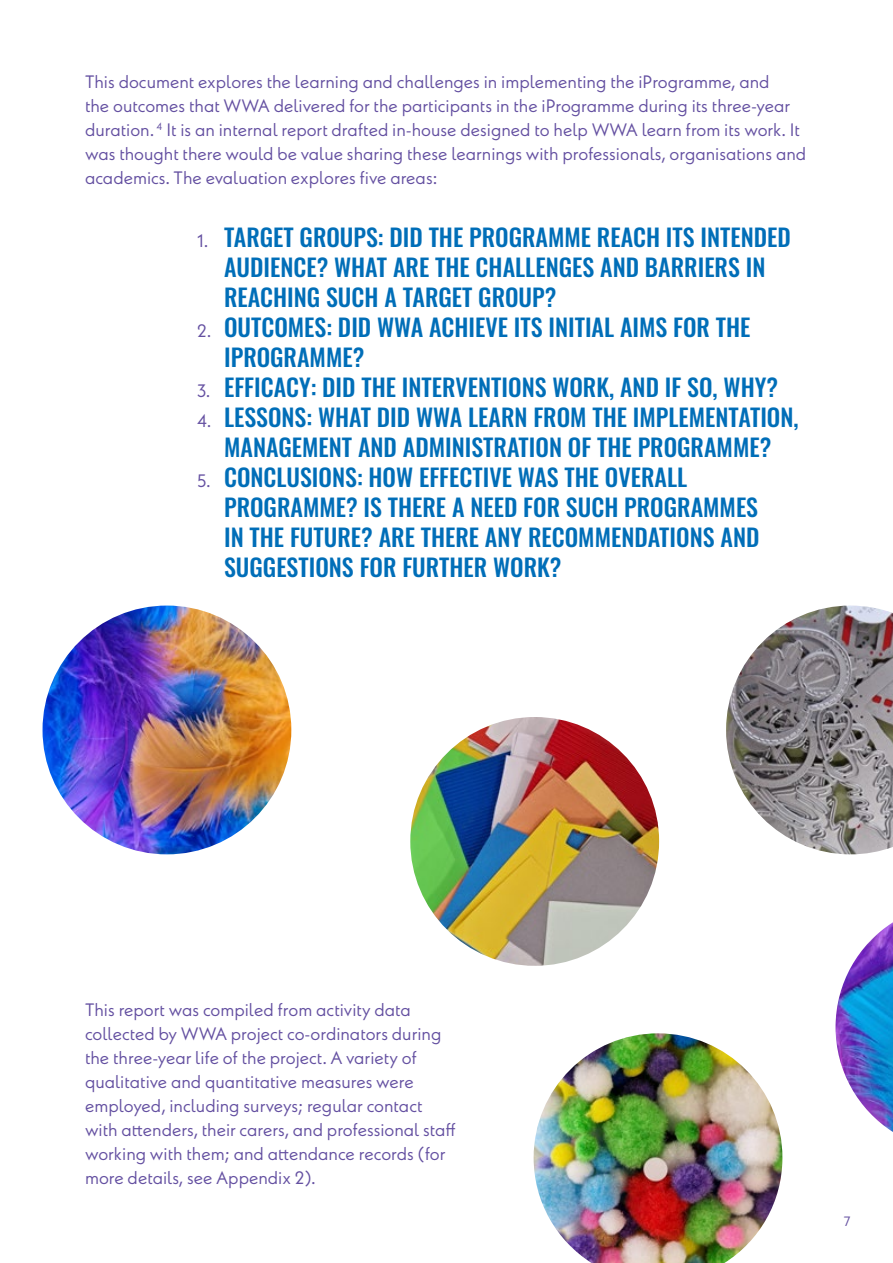
<style>
.page{position:relative;width:893px;height:1263px;background:#fff}
.page>*{position:absolute;margin:0;border:0;box-sizing:border-box;transform-origin:0 0}
.t1{font:500 24px/30px "Oswald";color:#006eb8}
.t2{font:18px/24px "Neue Kabel";color:#6450a1}
.t3{font:13.5px "Neue Kabel";color:#6450a1}
.s1{font-family:"Neue Kabel";font-weight:400;font-size:18px;color:#6450a1}
</style>
<div class="page">
<img style="left:43px;top:605px;width:248px;height:249px;border-radius:124px">
<img style="left:410px;top:717px;width:249px;height:249px;border-radius:124px">
<img style="left:726px;top:605px;width:167px;height:249px">
<img style="left:835px;top:922px;width:58px;height:210px">
<img style="left:534px;top:1033px;width:248px;height:230px">
<p class="t2" style="left:85px;top:69px;width:723px">This document explores the learning and challenges in implementing the iProgramme, and<br>the outcomes that WWA delivered for the participants in the iProgramme during its three-year duration. <sup>4</sup> It is an internal report drafted in-house designed to help WWA learn from its work. It was thought there would be value sharing these learnings with professionals, organisations and academics. The evaluation explores five areas:</p>
<h1 class="t1" style="left:224px;top:224px;width:568px;text-indent:-27px"><span class="s1">1.</span> TARGET GROUPS: DID THE PROGRAMME REACH ITS INTENDED<br>AUDIENCE? WHAT ARE THE CHALLENGES AND BARRIERS IN<br>REACHING SUCH A TARGET GROUP?</h1>
<h1 class="t1" style="left:224px;top:314px;width:528px;text-indent:-27px"><span class="s1">2.</span> OUTCOMES: DID WWA ACHIEVE ITS INITIAL AIMS FOR THE<br>IPROGRAMME?</h1>
<h1 class="t1" style="left:197px;top:374px;width:582px"><span class="s1">3.</span> EFFICACY: DID THE INTERVENTIONS WORK, AND IF SO, WHY?</h1>
<h1 class="t1" style="left:197px;top:404px;width:603px;text-align:center"><span class="s1">4.</span> LESSONS: WHAT DID WWA LEARN FROM THE IMPLEMENTATION,<br>MANAGEMENT AND ADMINISTRATION OF THE PROGRAMME?</h1>
<h1 class="t1" style="left:224px;top:464px;width:537px;text-indent:-27px"><span class="s1">5.</span> CONCLUSIONS: HOW EFFECTIVE WAS THE OVERALL PROGRAMME? IS THERE A NEED FOR SUCH PROGRAMMES IN THE FUTURE? ARE THERE ANY RECOMMENDATIONS AND SUGGESTIONS FOR FURTHER WORK?</h1>
<p class="t2" style="left:85px;top:998px;width:372px">This report was compiled from activity data collected by WWA project co-ordinators during the three-year life of the project. A variety of qualitative and quantitative measures were employed, including surveys; regular contact with attenders, their carers, and professional staff working with them; and attendance records (for more details, see Appendix 2).</p>
<p class="t3" style="left:844px;top:1212px;width:8px">7</p>
</div>
